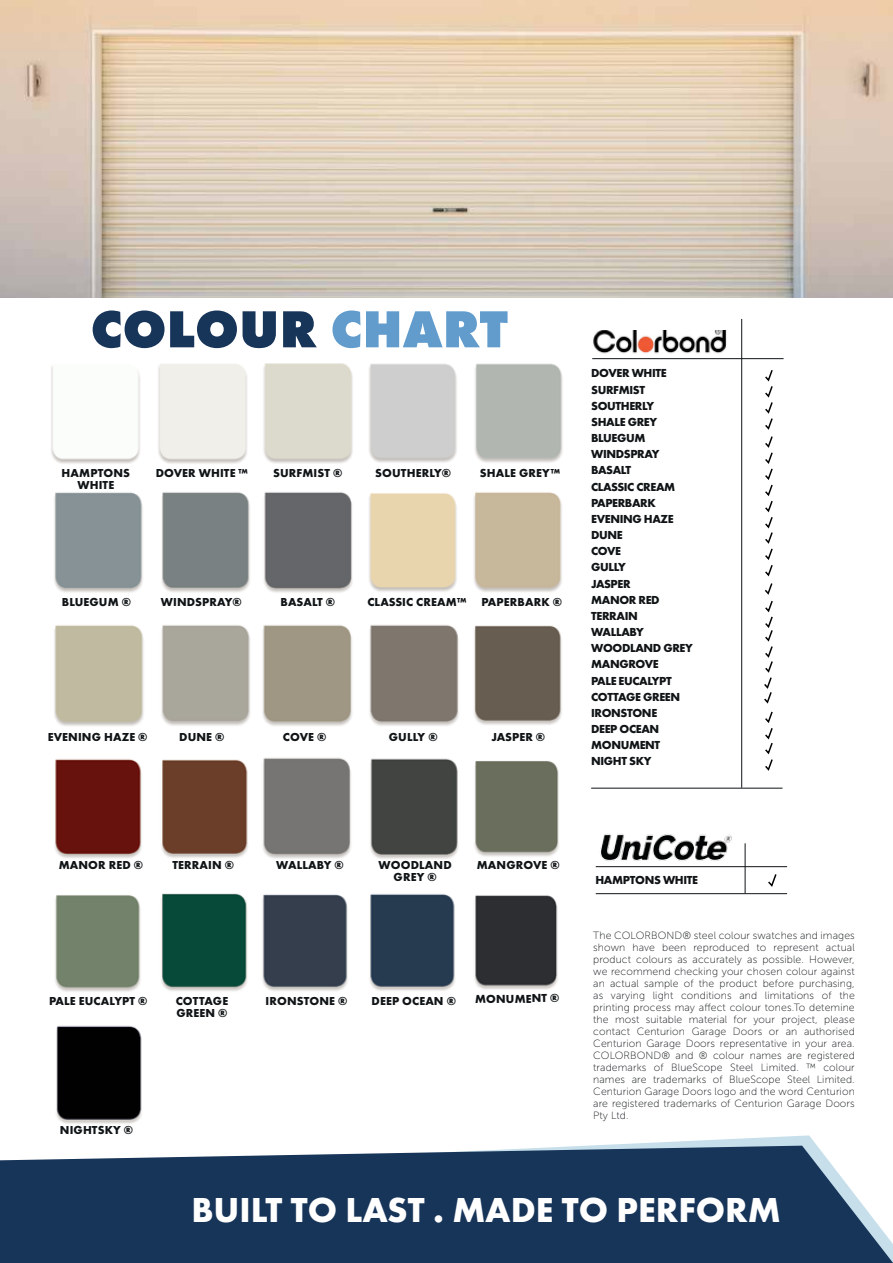
<style>
.page{position:relative;width:893px;height:1263px;background:#fff}
.page>*{position:absolute;margin:0;border:0;box-sizing:border-box;transform-origin:0 0}
.t1{font:800 54px "Futura PT";color:#173459}
.t2{font:700 36px "Futura PT";color:#fff}
.t3{font:700 12px/16.2px "Futura PT";letter-spacing:-.03em;color:#101416}
.t4{font:700 12px/12px "Futura PT";letter-spacing:.01em;color:#101416;text-align:center}
.t5{font:10.5px/12px "Museo Sans 100";letter-spacing:.01em;color:#101416;text-align:justify}
.s1{color:#619ccc}
</style>
<div class="page">
<img style="left:51px;top:318px;width:737px;height:806px">
<img style="left:591px;top:331px;width:136px;height:31px">
<img style="left:0;top:0;width:893px;height:298px">
<hr style="left:592px;top:358px;width:192px;height:1px;background:#101416">
<hr style="left:591px;top:788px;width:191px;height:1px;background:#101416">
<hr style="left:741px;top:319px;width:1px;height:469px;background:#101416">
<svg style="left:762px;top:368px;width:12px;height:404px"></svg>
<hr style="left:745px;top:843px;width:1px;height:50px;background:#101416">
<hr style="left:596px;top:866px;width:191px;height:1px;background:#101416">
<hr style="left:596px;top:893px;width:191px;height:1px;background:#101416">
<svg style="left:766px;top:872px;width:12px;height:16px"></svg>
<img style="left:591px;top:817px;width:153px;height:50px">
<svg style="left:584px;top:1135px;width:233px;height:11px"></svg>
<svg style="left:0;top:1146px;width:893px;height:117px;background:#2e4869"></svg>
<h1 class="t1" style="left:91px;top:295px;width:419px">COLOUR <span class="s1">CHART</span></h1>
<p class="t4" style="left:62px;top:466px;width:70px">HAMPTONS<br>WHITE</p>
<p class="t4" style="left:156px;top:466px;width:94px">DOVER WHITE ™</p>
<p class="t3" style="left:273px;top:464px;width:71px">SURFMIST ®</p>
<p class="t4" style="left:375px;top:466px;width:77px">SOUTHERLY®</p>
<p class="t3" style="left:480px;top:464px;width:82px">SHALE GREY™</p>
<p class="t3" style="left:62px;top:594px;width:39px">BLUEGUM</p>
<p class="t3" style="left:122px;top:594px;width:11px">®</p>
<p class="t4" style="left:161px;top:596px;width:82px">WINDSPRAY®</p>
<p class="t3" style="left:281px;top:594px;width:56px">BASALT ®</p>
<p class="t4" style="left:367px;top:596px;width:101px">CLASSIC CREAM™</p>
<p class="t4" style="left:482px;top:596px;width:82px">PAPERBARK ®</p>
<p class="t4" style="left:48px;top:731px;width:101px">EVENING HAZE ®</p>
<p class="t3" style="left:179px;top:729px;width:47px">DUNE ®</p>
<p class="t3" style="left:283px;top:729px;width:45px">COVE ®</p>
<p class="t3" style="left:389px;top:729px;width:50px">GU LLY ®</p>
<p class="t3" style="left:491px;top:728px;width:55px">JASPER ®</p>
<p class="t3" style="left:591px;top:365px;width:103px">DOVER WHITE<br>SURFMIST<br>SOUTHERLY<br>SHALE GREY<br>BLUEGUM<br>WINDSPRAY<br>BASALT<br>CLASSIC CREAM<br>PAPERBARK<br>EVENING HAZE<br>DUNE<br>COVE<br>GU LLY<br>JASPER<br>MANOR RED<br>TERRAIN<br>WALLABY<br>WOO DLAND GREY<br>MANGROVE<br>PALE EUCALYPT<br>COTTAGE GREEN<br>IRONSTONE<br>DEEP OCEAN<br>MONUMENT<br>NIGHT SKY</p>
<p class="t3" style="left:59px;top:856px;width:86px">MANOR RED ®</p>
<p class="t4" style="left:173px;top:858px;width:63px">TERRAIN ®</p>
<p class="t4" style="left:276px;top:858px;width:69px">WALLABY ®</p>
<p class="t4" style="left:379px;top:858px;width:75px">WOODLAND<br>GREY ®</p>
<p class="t3" style="left:477px;top:856px;width:84px">MANGROVE ®</p>
<p class="t4" style="left:49px;top:995px;width:100px">PALE EUCALYPT ®</p>
<p class="t4" style="left:176px;top:995px;width:54px;text-align:left">COTTAGE<br>GREEN ®</p>
<p class="t4" style="left:266px;top:995px;width:83px">IRONSTONE ®</p>
<p class="t4" style="left:372px;top:995px;width:86px">DEEP OCEAN ®</p>
<p class="t3" style="left:475px;top:991px;width:86px;rotate:-1deg">MO NUM ENT ®</p>
<p class="t3" style="left:60px;top:1121px;width:75px">NIGHTSKY ®</p>
<p class="t3" style="left:595px;top:871px;width:104px">HAMPTONS WHITE</p>
<p class="t5" style="left:593px;top:930px;width:263px">The COLORBOND® steel colour swatches and images shown have been reproduced to represent actual product colours as accurately as possible. However, we recommend checking your chosen colour against an actual sample of the product before purchasing, as varying light conditions and limitations of the printing process may affect colour tones.To detemine the most suitable material for your project, please contact Centurion Garage Doors or an authorised Centurion Garage Doors representative in your area.<br>COLORBOND® and ® colour names are registered trademarks of BlueScope Steel Limited. ™ colour names are trademarks of BlueScope Steel Limited.<br>Centurion Garage Doors logo and the word Centurion are registered trademarks of Centurion Garage Doors Pty Ltd.</p>
<h2 class="t2" style="left:191px;top:1187px;width:591px">BUILT TO LAST . MADE TO PERFORM</h2>
</div>
